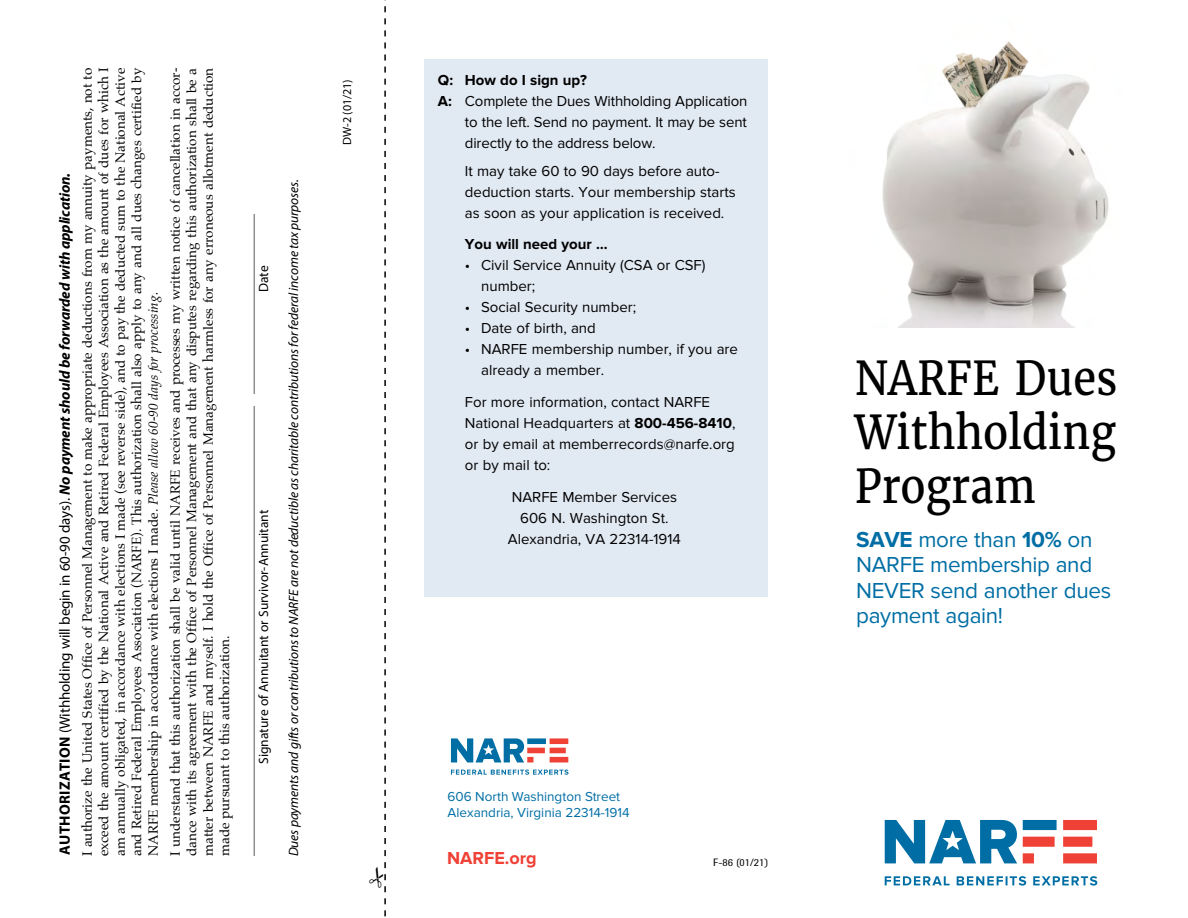
<style>
.page{position:relative;width:1188px;height:918px;background:#fff}
.page>*{position:absolute;margin:0;border:0;box-sizing:border-box;transform-origin:0 0}
.t1{font:46.5px/54px "Merriweather";color:#000;text-align:justify;scale:.9 1}
.t2{font:22.5px/25.5px "Proxima Nova";letter-spacing:-.015em;color:#006ea4}
.t3{font:700 18px "Proxima Nova";color:#ef4136}
.t4{font:15px/21px "Proxima Nova";color:#000}
.t5{font:italic 700 15px "Myriad Pro";letter-spacing:-.01em;color:#000}
.t6{font:700 15px "Proxima Nova";color:#000}
.t7{font:13.5px/16.5px "Palatino";color:#000;text-align:justify}
.t8{font:italic 13.5px "Myriad Pro";letter-spacing:-.01em;color:#000}
.t9{font:13.5px/16.2px "Proxima Nova";color:#006ea4}
.t10{font:13.5px "Myriad Pro";color:#000}
.t11{font:12px "Myriad Pro";color:#000}
.t12{font:10.5px "Imago";color:#000}
.s1{font-style:normal}
.s2{font-weight:400;font-style:normal}
.s3{font-style:italic}
.s4{font-weight:700}
</style>
<div class="page">
<img style="left:882px;top:41px;width:227px;height:286px">
<div style="left:424px;top:59px;width:344px;height:538px;background:#e1e9f3"></div>
<svg style="left:885px;top:820px;width:132px;height:43px"></svg>
<svg style="left:885px;top:876px;width:65px;height:9px"></svg>
<svg style="left:957px;top:876px;width:69px;height:10px"></svg>
<svg style="left:1033px;top:876px;width:64px;height:10px"></svg>
<svg style="left:1023px;top:853px;width:11px;height:10px"></svg>
<svg style="left:1023px;top:837px;width:32px;height:10px"></svg>
<svg style="left:1063px;top:820px;width:34px;height:10px"></svg>
<svg style="left:1063px;top:853px;width:34px;height:10px"></svg>
<svg style="left:1063px;top:837px;width:29px;height:10px"></svg>
<svg style="left:1023px;top:820px;width:34px;height:10px"></svg>
<svg style="left:451px;top:770px;width:118px;height:5px"></svg>
<svg style="left:451px;top:738px;width:117px;height:24px"></svg>
<svg style="left:384px;top:0;width:2px;height:917px"></svg>
<p class="t5" style="left:55px;top:855px;width:684px;rotate:-90deg"><span class="s1">AUTHORIZATION</span> <span class="s2">(Withholding will begin in 60-90 days).</span> No payment should be forwarded with application.</p>
<p class="t7" style="left:79px;top:856px;width:790px;rotate:-90deg">I authorize the United States Office of Personnel Management to make appropriate deductions from my annuity payments, not to exceed the amount certified by the National Active and Retired Federal Employees Association as the amount of dues for which I am annually obligated, in accordance with elections I made (see reverse side), and to pay the deducted sum to the National Active and Retired Federal Employees Association (NARFE). This authorization shall also apply to any and all dues changes certified by NARFE membership in accordance with elections I made. <span class="s3">Please allow 60-90 days for processing.</span></p>
<p class="t7" style="left:167px;top:856px;width:790px;rotate:-90deg">I understand that this authorization shall be valid until NARFE receives and processes my written notice of cancellation in accor&shy;dance with its agreement with the Office of Personnel Management and that any disputes regarding this authorization shall be a matter between NARFE and myself. I hold the Office of Personnel Management harmless for any erroneous allotment deduction made pursuant to this authorization.</p>
<p class="t11" style="left:242px;top:856px;width:643px;rotate:-90deg">___________________________________________________________________________ ______________________________</p>
<p class="t10" style="left:255px;top:292px;width:28px;rotate:-90deg">Date</p>
<p class="t10" style="left:255px;top:764px;width:256px;rotate:-90deg">Signature of Annuitant or Survivor-Annuitant</p>
<p class="t8" style="left:285px;top:856px;width:678px;rotate:-90deg">Dues payments and gifts or contributions to NARFE are not deductible as charitable contributions for federal income tax purposes.</p>
<p class="t11" style="left:340px;top:145px;width:67px;rotate:-90deg">DW-2 (01/21)</p>
<p class="t6" style="left:438px;top:71px;width:151px">Q: How do I sign up?</p>
<p class="t4" style="left:438px;top:91px;width:311px"><span class="s4">A:</span> Complete the Dues Withholding Application</p>
<p class="t4" style="left:465px;top:112px;width:283px">to the left. Send no payment. It may be sent</p>
<p class="t4" style="left:465px;top:133px;width:192px">directly to the address below.</p>
<p class="t4" style="left:465px;top:160px;width:272px">It may take 60 to 90 days before auto&shy;deduction starts. Your membership starts as soon as your application is received.</p>
<p class="t6" style="left:465px;top:236px;width:144px">You will need your …</p>
<p class="t4" style="left:481px;top:255px;width:226px;text-indent:-16px">• Civil Service Annuity (CSA or CSF) number;</p>
<p class="t4" style="left:465px;top:297px;width:173px">• Social Security number;</p>
<p class="t4" style="left:465px;top:318px;width:132px">• Date of birth, and</p>
<p class="t4" style="left:481px;top:339px;width:258px;text-indent:-16px">• NARFE membership number, if you are already a member.</p>
<p class="t4" style="left:465px;top:392px;width:272px">For more information, contact NARFE<br>National Headquarters at <span class="s4">800-456-8410</span>, or by email at memberrecords@narfe.org or by mail to:</p>
<p class="t4" style="left:508px;top:487px;width:175px;text-align:center">NARFE Member Services<br>606 N. Washington St.<br>Alexandria, VA 22314-1914</p>
<p class="t9" style="left:448px;top:788px;width:184px">606 North Washington Street<br>Alexandria, Virginia 22314-1914</p>
<h3 class="t3" style="left:447px;top:848px;width:91px">NARFE.org</h3>
<p class="t12" style="left:713px;top:856px;width:56px">F-86 (01/21)</p>
<h1 class="t1" style="left:855px;top:351px;width:293px">NARFE Dues Withholding Program</h1>
<h2 class="t2" style="left:856px;top:527px;width:256px"><span class="s4">SAVE</span> more than <span class="s4">10%</span> on<br>NARFE membership and<br>NEVER send another dues payment again!</h2>
</div>
